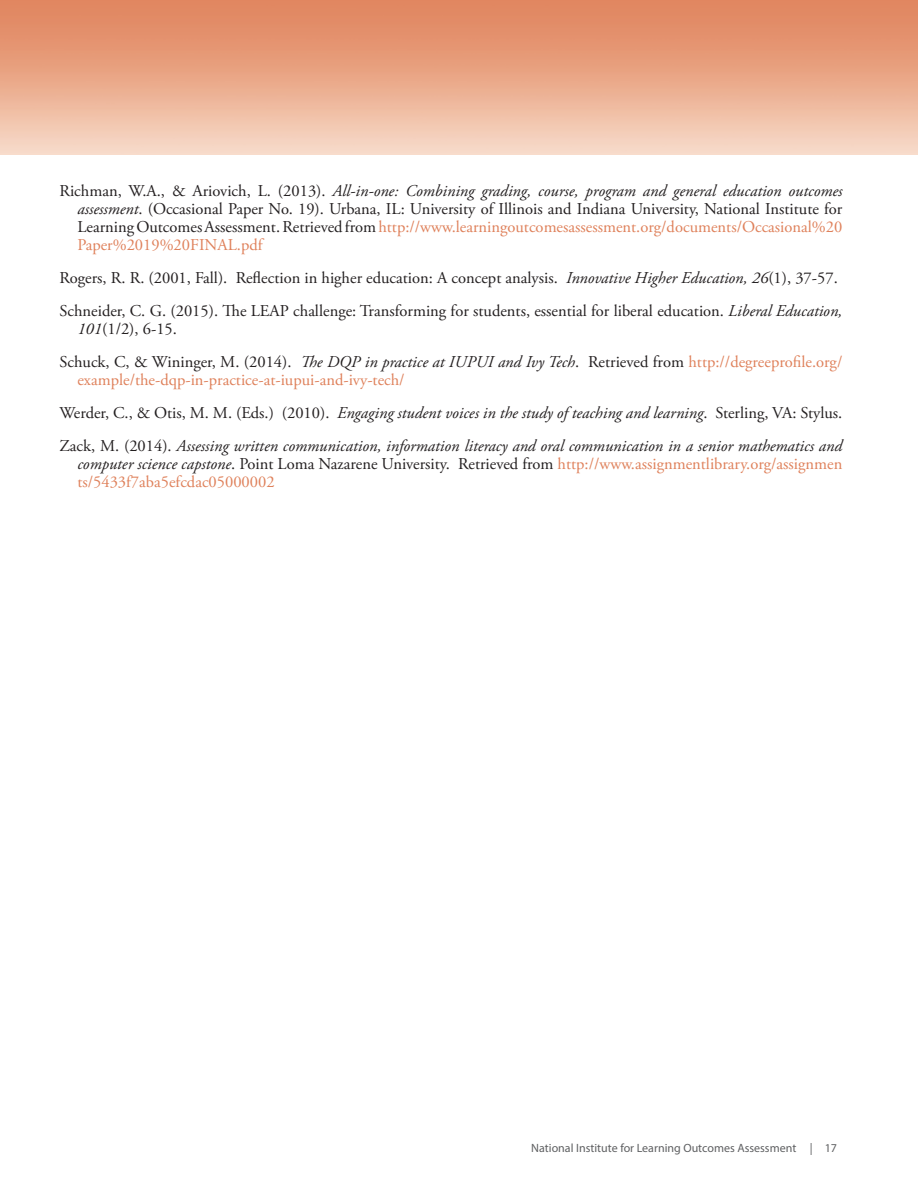
<style>
.page{position:relative;width:918px;height:1188px;background:#fff}
.page>*{position:absolute;margin:0;border:0;box-sizing:border-box;transform-origin:0 0}
.Paragraph{font:16.5px/18px "Adobe Garamond Pro";color:#231f20;text-align:justify}
.Paragraph-2{font:italic 16.5px/18px "Adobe Garamond Pro";color:#231f20;text-align:justify}
.Paragraph-3{font:16.5px/18px "Adobe Garamond Pro";color:#df815b}
.t1{font:12px "Myriad Pro";color:#5f6062}
.s1{font-style:italic}
.s2{color:#df815b}
.s3{color:#231f20}
.s4{font-style:italic;color:#231f20}
.s5{font-style:normal}
.s6{font-style:normal;color:#df815b}
</style>
<div class="page">
<img style="left:0;top:0;width:918px;height:154px">
<p class="Paragraph" style="left:77px;top:182px;width:767px;text-indent:-18px">Richman, W.A., &amp; Ariovich, L. (2013). <span class="s1">All-in-one: Combining grading, course, program and general education outcomes assessment</span>. (Occasional Paper No. 19). Urbana, IL: University of Illinois and Indiana University, National Institute for Learning Outcomes Assessment. Retrieved from <span class="s2">http://www.learningoutcomesassessment.org/documents/Occasional%20<br>Paper%2019%20FINAL.pdf</span></p>
<p class="Paragraph" style="left:59px;top:269px;width:780px">Rogers, R. R. (2001, Fall). Reflection in higher education: A concept analysis. <span class="s1">Innovative Higher Education, 26</span>(1), 37-57.</p>
<p class="Paragraph" style="left:77px;top:302px;width:767px;text-indent:-18px">Schneider, C. G. (2015). The LEAP challenge: Transforming for students, essential for liberal education. <span class="s1">Liberal Education,<br>101</span>(1/2), 6-15.</p>
<p class="Paragraph-3" style="left:77px;top:353px;width:767px;text-indent:-18px"><span class="s3">Schuck, C, &amp; Wininger, M. (2014).</span> <span class="s4">The DQP in practice at IUPUI and Ivy Tech</span><span class="s3">. Retrieved from</span> http://degreeprofile.org/ example/the-dqp-in-practice-at-iupui-and-ivy-tech/</p>
<p class="Paragraph" style="left:59px;top:404px;width:785px">Werder, C., &amp; Otis, M. M. (Eds.) (2010). <span class="s1">Engaging student voices in the study of teaching and learning</span>. Sterling, VA: Stylus.</p>
<p class="Paragraph-2" style="left:77px;top:437px;width:767px;text-indent:-18px"><span class="s5">Zack, M. (2014).</span> Assessing written communication, information literacy and oral communication in a senior mathematics and computer science capstone<span class="s5">. Point Loma Nazarene University. Retrieved from</span> <span class="s6">http://www.assignmentlibrary.org/assignmen ts/5433f7aba5efcdac05000002</span></p>
<p class="t1" style="left:531px;top:1140px;width:307px">National Institute for Learning Outcomes Assessment | 17</p>
</div>
